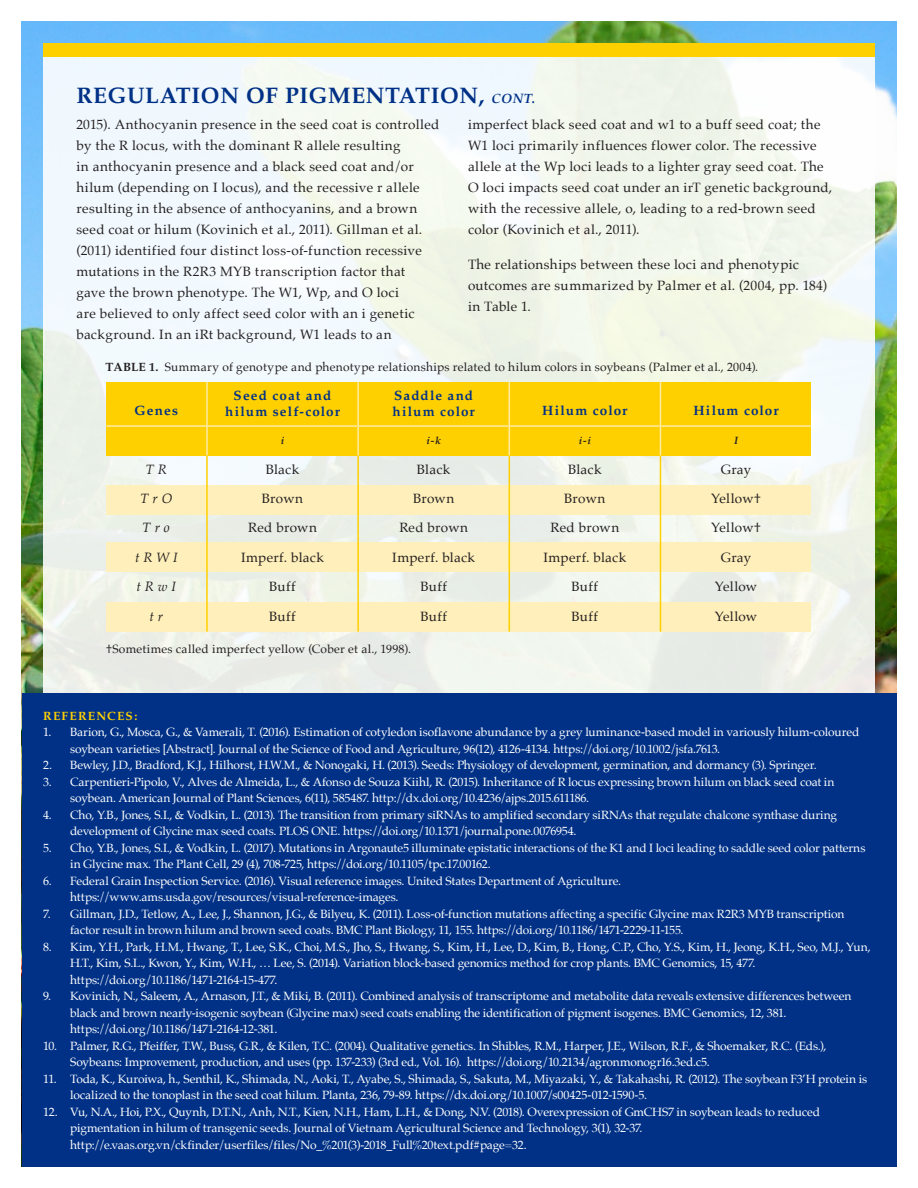
<style>
.page{position:relative;width:918px;height:1188px;background:#fff}
.page>*{position:absolute;margin:0;border:0;box-sizing:border-box;transform-origin:0 0}
.t1{font:700 22.5px "Palatino";letter-spacing:.03em;color:#003186}
.t2{font:13.5px/21px "Palatino";letter-spacing:.025em;color:#231f20}
.t3{font:700 13.5px/16.5px "Palatino";letter-spacing:.08em;color:#003186;text-align:center}
.t4{font:italic 13.5px "Palatino";color:#231f20}
.t5{font:12px/16.5px "Palatino";letter-spacing:-.01em;color:#fff}
.t6{font:12px "Palatino";letter-spacing:.02em;color:#231f20}
.t7{font:700 12px "Palatino";letter-spacing:.095em;color:#ffd000}
.t8{font:italic 700 10.5px "Palatino";color:#231f20}
.s1{font-style:italic;font-size:13.5px}
.s2{font-weight:700}
</style>
<div class="page">
<img style="left:22px;top:22px;width:874px;height:671px">
<svg style="left:43px;top:57px;width:832px;height:636px"></svg>
<div style="left:22px;top:693px;width:874px;height:473px;background:#003186"></div>
<div style="left:106px;top:485px;width:705px;height:30px;background:#ffefba"></div>
<div style="left:106px;top:543px;width:705px;height:29px;background:#ffefba"></div>
<div style="left:106px;top:602px;width:705px;height:30px;background:#ffefba"></div>
<div style="left:106px;top:382px;width:705px;height:73px;background:#ffd000"></div>
<hr style="left:206px;top:425px;width:2px;height:207px;background:#ffd000">
<hr style="left:206px;top:382px;width:2px;height:73px;background:#ffeba3">
<hr style="left:106px;top:425px;width:705px;height:2px;background:#ffeba3">
<hr style="left:357px;top:425px;width:2px;height:207px;background:#ffd000">
<hr style="left:509px;top:425px;width:1px;height:207px;background:#ffd000">
<hr style="left:357px;top:382px;width:2px;height:73px;background:#ffeba3">
<hr style="left:509px;top:382px;width:1px;height:73px;background:#ffeba3">
<hr style="left:660px;top:425px;width:1px;height:207px;background:#ffd000">
<hr style="left:660px;top:382px;width:1px;height:73px;background:#ffeba3">
<div style="left:43px;top:43px;width:832px;height:14px;background:#ffd000"></div>
<p class="t1" style="left:76px;top:83px;width:460px">REGULATION OF PIGMENTATION, <span class="s1">CONT.</span></p>
<p class="t2" style="left:76px;top:114px;width:365px">2015). Anthocyanin presence in the seed coat is controlled by the R locus, with the dominant R allele resulting<br>in anthocyanin presence and a black seed coat and/or hilum (depending on I locus), and the recessive r allele resulting in the absence of anthocyanins, and a brown seed coat or hilum (Kovinich et al., 2011). Gillman et al. (2011) identified four distinct loss-of-function recessive mutations in the R2R3 MYB transcription factor that<br>gave the brown phenotype. The W1, Wp, and O loci<br>are believed to only affect seed color with an i genetic background. In an iRt background, W1 leads to an</p>
<p class="t2" style="left:468px;top:114px;width:366px">imperfect black seed coat and w1 to a buff seed coat; the W1 loci primarily influences flower color. The recessive allele at the Wp loci leads to a lighter gray seed coat. The O loci impacts seed coat under an irT genetic background, with the recessive allele, o, leading to a red-brown seed color (Kovinich et al., 2011).</p>
<p class="t2" style="left:468px;top:254px;width:361px">The relationships between these loci and phenotypic outcomes are summarized by Palmer et al. (2004, pp. 184) in Table 1.</p>
<p class="t6" style="left:106px;top:357px;width:654px"><span class="s2">TABLE 1.</span> Summary of genotype and phenotype relationships related to hilum colors in soybeans (Palmer et al., 2004).</p>
<p class="t3" style="left:135px;top:402px;width:45px">Genes</p>
<p class="t4" style="left:146px;top:458px;width:23px">T R</p>
<p class="t4" style="left:140px;top:487px;width:33px">T r O</p>
<p class="t3" style="left:225px;top:387px;width:116px">Seed coat and hilum self-color</p>
<p class="t3" style="left:393px;top:387px;width:84px;text-align:left">Saddle and hilum color</p>
<p class="t3" style="left:542px;top:402px;width:87px">Hilum color</p>
<p class="t3" style="left:693px;top:402px;width:87px">Hilum color</p>
<p class="t8" style="left:281px;top:432px;width:5px">i</p>
<p class="t8" style="left:426px;top:432px;width:16px">i-k</p>
<p class="t8" style="left:579px;top:432px;width:14px">i-i</p>
<p class="t8" style="left:734px;top:432px;width:6px">I</p>
<p class="t2" style="left:266px;top:459px;width:35px">Black</p>
<p class="t2" style="left:417px;top:459px;width:35px">Black</p>
<p class="t2" style="left:568px;top:459px;width:35px">Black</p>
<p class="t2" style="left:721px;top:459px;width:32px">Gray</p>
<p class="t2" style="left:262px;top:488px;width:43px">Brown</p>
<p class="t2" style="left:413px;top:488px;width:43px">Brown</p>
<p class="t2" style="left:564px;top:488px;width:43px">Brown</p>
<p class="t2" style="left:711px;top:488px;width:51px">Yellow†</p>
<p class="t4" style="left:143px;top:516px;width:29px">T r o</p>
<p class="t2" style="left:248px;top:517px;width:70px">Red brown</p>
<p class="t2" style="left:399px;top:517px;width:70px">Red brown</p>
<p class="t2" style="left:551px;top:517px;width:70px">Red brown</p>
<p class="t2" style="left:711px;top:517px;width:51px">Yellow†</p>
<p class="t2" style="left:241px;top:547px;width:84px">Imperf. black</p>
<p class="t2" style="left:392px;top:547px;width:84px">Imperf. black</p>
<p class="t2" style="left:543px;top:547px;width:84px">Imperf. black</p>
<p class="t2" style="left:721px;top:547px;width:32px">Gray</p>
<p class="t2" style="left:269px;top:576px;width:28px">Buff</p>
<p class="t2" style="left:269px;top:606px;width:28px">Buff</p>
<p class="t4" style="left:135px;top:546px;width:44px">t R W I</p>
<p class="t4" style="left:137px;top:575px;width:41px">t R w I</p>
<p class="t4" style="left:149px;top:605px;width:15px">t r</p>
<p class="t2" style="left:420px;top:576px;width:28px">Buff</p>
<p class="t2" style="left:420px;top:606px;width:28px">Buff</p>
<p class="t2" style="left:572px;top:576px;width:28px">Buff</p>
<p class="t2" style="left:572px;top:606px;width:28px">Buff</p>
<p class="t2" style="left:715px;top:576px;width:44px">Yellow</p>
<p class="t2" style="left:715px;top:606px;width:44px">Yellow</p>
<p class="t6" style="left:106px;top:639px;width:306px">†Sometimes called imperfect yellow (Cober et al., 1998).</p>
<p class="t7" style="left:43px;top:708px;width:96px">REFERENCES:</p>
<p class="t5" style="left:70px;top:724px;width:791px;text-indent:-27px">1. Barion, G., Mosca, G., &amp; Vamerali, T. (2016). Estimation of cotyledon isoflavone abundance by a grey luminance-based model in variously hilum-coloured soybean varieties [Abstract]. Journal of the Science of Food and Agriculture, 96(12), 4126-4134. https://doi.org/10.1002/jsfa.7613.</p>
<p class="t5" style="left:43px;top:757px;width:775px">2. Bewley, J.D., Bradford, K.J., Hilhorst, H.W.M., &amp; Nonogaki, H. (2013). Seeds: Physiology of development, germination, and dormancy (3). Springer.</p>
<p class="t5" style="left:70px;top:773px;width:766px;text-indent:-27px">3. Carpentieri-Pipolo, V., Alves de Almeida, L., &amp; Afonso de Souza Kiihl, R. (2015). Inheritance of R locus expressing brown hilum on black seed coat in soybean. American Journal of Plant Sciences, 6(11), 585487. http://dx.doi.org/10.4236/ajps.2015.611186.</p>
<p class="t5" style="left:70px;top:806px;width:769px;text-indent:-27px">4. Cho, Y.B., Jones, S.I., &amp; Vodkin, L. (2013). The transition from primary siRNAs to amplified secondary siRNAs that regulate chalcone synthase during development of Glycine max seed coats. PLOS ONE. https://doi.org/10.1371/journal.pone.0076954.</p>
<p class="t5" style="left:70px;top:839px;width:797px;text-indent:-27px">5. Cho, Y.B., Jones, S.I., &amp; Vodkin, L. (2017). Mutations in Argonaute5 illuminate epistatic interactions of the K1 and I loci leading to saddle seed color patterns in Glycine max. The Plant Cell, 29 (4), 708-725, https://doi.org/10.1105/tpc.17.00162.</p>
<p class="t5" style="left:70px;top:872px;width:552px;text-indent:-27px">6. Federal Grain Inspection Service. (2016). Visual reference images. United States Department of Agriculture. https://www.ams.usda.gov/resources/visual-reference-images.</p>
<p class="t5" style="left:70px;top:905px;width:776px;text-indent:-27px">7. Gillman, J.D., Tetlow, A., Lee, J., Shannon, J.G., &amp; Bilyeu, K. (2011). Loss-of-function mutations affecting a specific Glycine max R2R3 MYB transcription factor result in brown hilum and brown seed coats. BMC Plant Biology, 11, 155. https://doi.org/10.1186/1471-2229-11-155.</p>
<p class="t5" style="left:70px;top:938px;width:802px;text-indent:-27px">8. Kim, Y.H., Park, H.M., Hwang, T., Lee, S.K., Choi, M.S., Jho, S., Hwang, S., Kim, H., Lee, D., Kim, B., Hong, C.P., Cho, Y.S., Kim, H., Jeong, K.H., Seo, M.J., Yun,<br>H.T., Kim, S.L., Kwon, Y., Kim, W.H., … Lee, S. (2014). Variation block-based genomics method for crop plants. BMC Genomics, 15, 477. https://doi.org/10.1186/1471-2164-15-477.</p>
<p class="t5" style="left:70px;top:988px;width:783px;text-indent:-27px">9. Kovinich, N., Saleem, A., Arnason, J.T., &amp; Miki, B. (2011). Combined analysis of transcriptome and metabolite data reveals extensive differences between black and brown nearly-isogenic soybean (Glycine max) seed coats enabling the identification of pigment isogenes. BMC Genomics, 12, 381. https://doi.org/10.1186/1471-2164-12-381.</p>
<p class="t5" style="left:70px;top:1037px;width:758px;text-indent:-27px">10. Palmer, R.G., Pfeiffer, T.W., Buss, G.R., &amp; Kilen, T.C. (2004). Qualitative genetics. In Shibles, R.M., Harper, J.E., Wilson, R.F., &amp; Shoemaker, R.C. (Eds.),<br>Soybeans: Improvement, production, and uses (pp. 137-233) (3rd ed., Vol. 16). https://doi.org/10.2134/agronmonogr16.3ed.c5.</p>
<p class="t5" style="left:70px;top:1070px;width:799px;text-indent:-27px">11. Toda, K., Kuroiwa, h., Senthil, K., Shimada, N., Aoki, T., Ayabe, S., Shimada, S., Sakuta, M., Miyazaki, Y., &amp; Takahashi, R. (2012). The soybean F3’H protein is localized to the tonoplast in the seed coat hilum. Planta, 236, 79-89. https://dx.doi.org/10.1007/s00425-012-1590-5.</p>
<p class="t5" style="left:70px;top:1103px;width:751px;text-indent:-27px">12. Vu, N.A., Hoi, P.X., Quynh, D.T.N., Anh, N.T., Kien, N.H., Ham, L.H., &amp; Dong, N.V. (2018). Overexpression of GmCHS7 in soybean leads to reduced pigmentation in hilum of transgenic seeds. Journal of Vietnam Agricultural Science and Technology, 3(1), 32-37. http://e.vaas.org.vn/ckfinder/userfiles/files/No_%201(3)-2018_Full%20text.pdf#page=32.</p>
</div>
